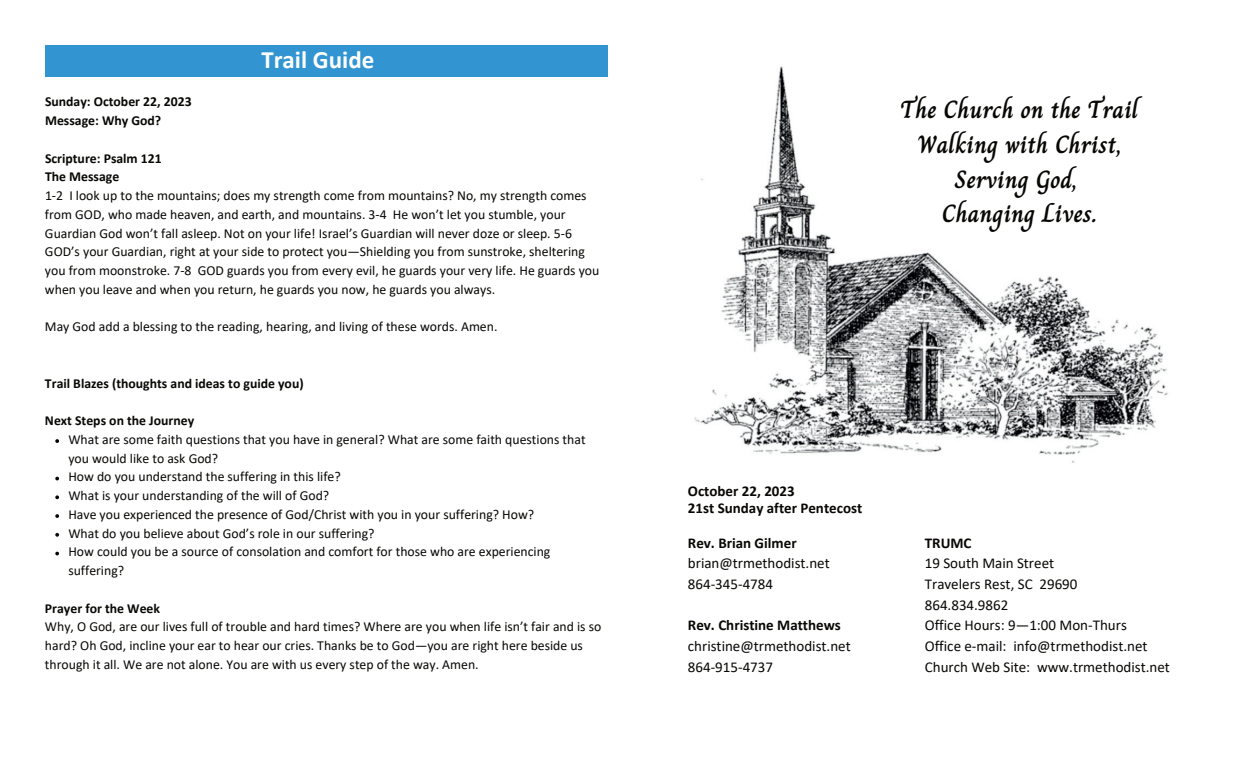
<style>
.page{position:relative;width:1260px;height:765px;background:#fff}
.page>*{position:absolute;margin:0;border:0;box-sizing:border-box;transform-origin:0 0}
.t1{font:700 42.5px "Calibri";color:#fff}
.t2{font:700 25px/34.8px "Charm";color:#080704;text-align:center}
.t3{font:700 25px "Calibri";color:#fff}
.t4{font:15px/20.6px "Calibri";color:#080704}
.t5{font:700 15px "Calibri";color:#080704}
.t6{font:13.75px/18.8px "Calibri";color:#080704}
.t7{font:700 13.75px/18.8px "Calibri";color:#080704}
</style>
<div class="page">
<div style="left:45px;top:45px;width:563px;height:31px;background:#3295d2"></div>
<img style="left:694px;top:66px;width:474px;height:397px">
<svg style="left:55px;top:439px;width:4px;height:4px"></svg>
<svg style="left:55px;top:477px;width:4px;height:3px"></svg>
<svg style="left:55px;top:495px;width:4px;height:4px"></svg>
<svg style="left:55px;top:514px;width:4px;height:4px"></svg>
<svg style="left:55px;top:533px;width:4px;height:4px"></svg>
<svg style="left:55px;top:552px;width:4px;height:3px"></svg>
<h2 class="t3" style="left:261px;top:42px;width:114px">Trail Guide</h2>
<h1 class="t1" style="left:230px;top:36px;width:194px">Trail Guide</h1>
<p class="t7" style="left:45px;top:92px;width:148px">Sunday: October 22, 2023<br>Message: Why God?</p>
<p class="t7" style="left:45px;top:149px;width:118px">Scripture: Psalm 121<br>The Message</p>
<p class="t6" style="left:45px;top:186px;width:556px">1-2 I look up to the mountains; does my strength come from mountains? No, my strength comes from GOD, who made heaven, and earth, and mountains. 3-4 He won’t let you stumble, your Guardian God won’t fall asleep. Not on your life! Israel’s Guardian will never doze or sleep. 5-6<br>GOD’s your Guardian, right at your side to protect you—Shielding you from sunstroke, sheltering you from moonstroke. 7-8 GOD guards you from every evil, he guards your very life. He guards you when you leave and when you return, he guards you now, he guards you always.</p>
<p class="t6" style="left:45px;top:317px;width:454px">May God add a blessing to the reading, hearing, and living of these words. Amen.</p>
<p class="t7" style="left:45px;top:374px;width:260px">Trail Blazes (thoughts and ideas to guide you)</p>
<p class="t7" style="left:45px;top:411px;width:151px">Next Steps on the Journey</p>
<p class="t6" style="left:68px;top:430px;width:519px">What are some faith questions that you have in general? What are some faith questions that you would like to ask God?<br>How do you understand the suffering in this life?<br>What is your understanding of the will of God?<br>Have you experienced the presence of God/Christ with you in your suffering? How?<br>What do you believe about God’s role in our suffering?<br>How could you be a source of consolation and comfort for those who are experiencing suffering?</p>
<p class="t7" style="left:45px;top:599px;width:117px">Prayer for the Week</p>
<p class="t6" style="left:45px;top:617px;width:558px">Why, O God, are our lives full of trouble and hard times? Where are you when life isn’t fair and is so hard? Oh God, incline your ear to hear our cries. Thanks be to God—you are right here beside us through it all. We are not alone. You are with us every step of the way. Amen.</p>
<h2 class="t2" style="left:900px;top:92px;width:240px">The Church on the Trail<br>Walking with Christ,<br>Serving God,<br>Changing Lives.</h2>
<p class="t5" style="left:688px;top:480px;width:108px">October 22, 2023</p>
<p class="t5" style="left:688px;top:532px;width:110px">Rev. Brian Gilmer</p>
<p class="t4" style="left:688px;top:553px;width:143px">brian@trmethodist.net<br>864-345-4784</p>
<p class="t5" style="left:688px;top:615px;width:155px">Rev. Christine Matthews</p>
<p class="t4" style="left:688px;top:635px;width:164px">christine@trmethodist.net<br>864-915-4737</p>
<p class="t5" style="left:688px;top:498px;width:176px">21st Sunday after Pentecost</p>
<p class="t5" style="left:925px;top:532px;width:48px">TRUMC</p>
<p class="t4" style="left:925px;top:553px;width:247px">19 South Main Street<br>Travelers Rest, SC 29690<br>864.834.9862<br>Office Hours: 9—1:00 Mon-Thurs<br>Office e-mail: info@trmethodist.net<br>Church Web Site: www.trmethodist.net</p>
</div>
